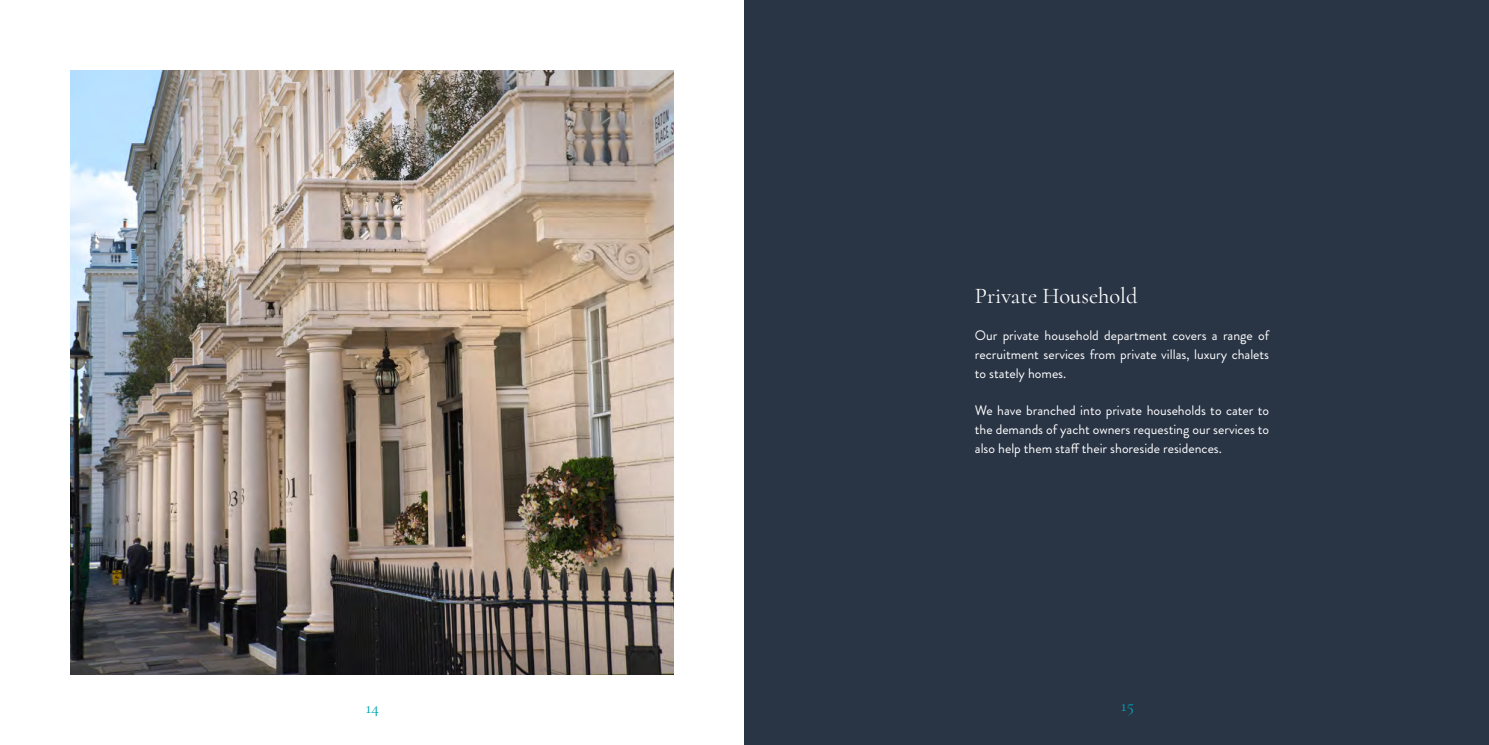
<style>
.page{position:relative;width:1489px;height:745px;background:#fff}
.page>*{position:absolute;margin:0;border:0;box-sizing:border-box;transform-origin:0 0}
.t1{font:22.5px "Cormorant";color:#fff}
.t2{font:17.5px "Cormorant";color:#00a5b5}
.t3{font:13.75px/18.8px "Brandon Grotesque";color:#fff;text-align:justify}
</style>
<div class="page">
<div style="left:744px;top:0;width:744px;height:744px;background:#293445"></div>
<img style="left:71px;top:71px;width:602px;height:602px">
<p class="t2" style="left:365px;top:696px;width:15px">14</p>
<h1 class="t1" style="left:974px;top:282px;width:164px">Private Household</h1>
<p class="t3" style="left:974px;top:326px;width:296px">Our private household department covers a range of recruitment services from private villas, luxury chalets to stately homes.</p>
<p class="t3" style="left:974px;top:401px;width:296px">We have branched into private households to cater to the demands of yacht owners requesting our services to also help them staff their shoreside residences.</p>
<p class="t2" style="left:1120px;top:694px;width:14px">15</p>
</div>
